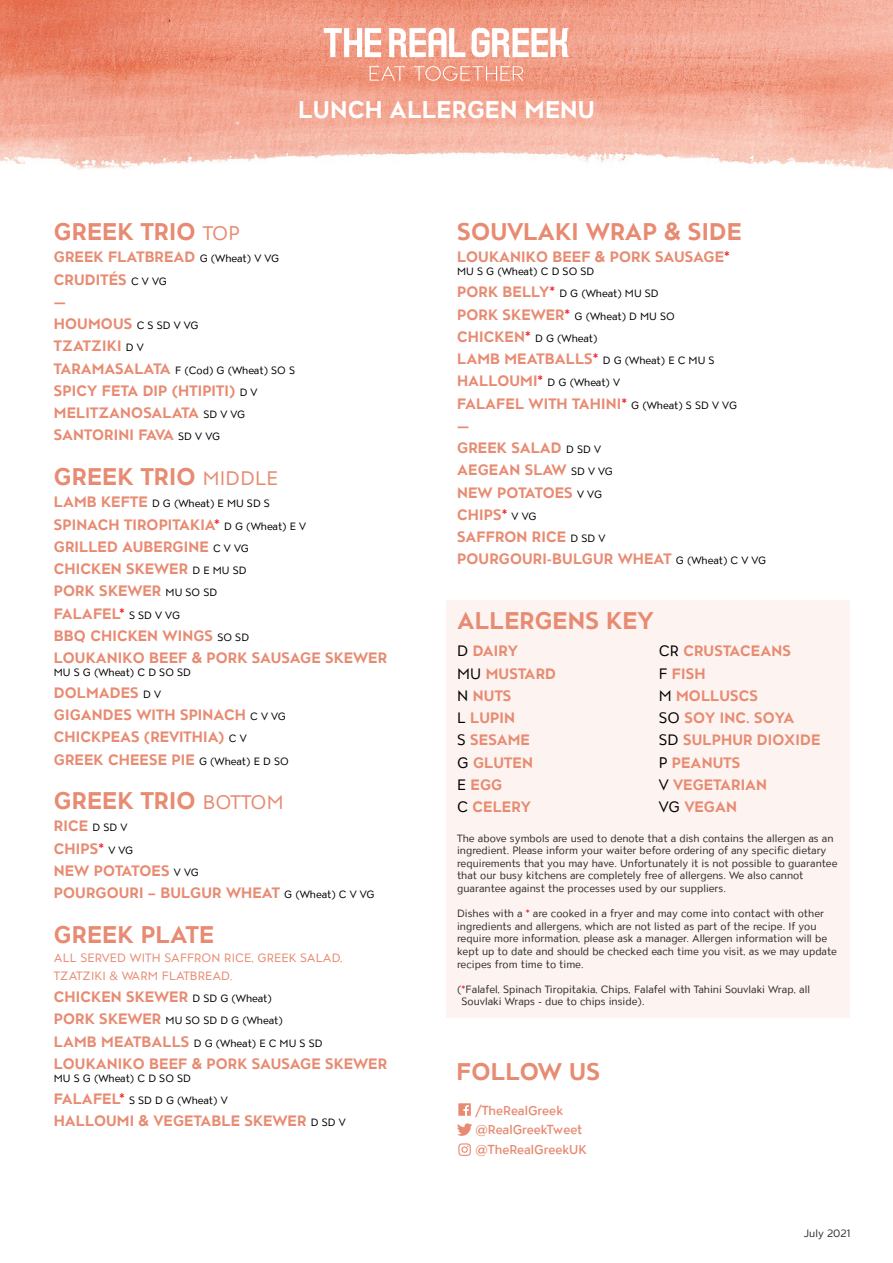
<style>
.page{position:relative;width:893px;height:1263px;background:#fff}
.page>*{position:absolute;margin:0;border:0;box-sizing:border-box;transform-origin:0 0}
.Menu_Sub_Head{font:700 24px "ATC Overlook";letter-spacing:.01em;color:#e78b72}
.Menu_Titles{font:700 24px "ATC Overlook";letter-spacing:.01em;color:#fff}
.Menu_Titles-2{font:700 15px "ATC Overlook";letter-spacing:.01em;color:#e78b72}
.t1{font:500 12.75px "ATC Overlook";color:#e78b72}
.Menu_Titles-3{font:12px/18px "ATC Overlook";letter-spacing:.01em;color:#e78b72}
.Menu_Body{font:10.5px/12.6px "ATC Overlook";color:#312f30}
.Menu_Titles-4{font:10.5px "ATC Overlook";letter-spacing:-.005em;color:#000}
.s1{font-weight:400;font-size:19.5px}
.s2{font-weight:400;font-size:10.5px;color:#000}
.s3{font-weight:700;font-size:15px;color:#e78b72}
.s4{color:#ee1d23}
.s5{font-weight:700;font-size:15px;color:#ee1d23}
.s6{font-weight:400;color:#000}
.s7{font-weight:700;color:#ee1d23}
</style>
<div class="page">
<img style="left:0;top:0;width:893px;height:170px">
<svg style="left:324px;top:28px;width:245px;height:29px"></svg>
<svg style="left:370px;top:66px;width:153px;height:15px;background:#f1a691"></svg>
<div style="left:446px;top:600px;width:404px;height:417px;background:#fdf4f1"></div>
<svg style="left:457px;top:1123px;width:15px;height:13px"></svg>
<svg style="left:458px;top:1103px;width:13px;height:13px"></svg>
<svg style="left:458px;top:1143px;width:13px;height:13px"></svg>
<p class="Menu_Titles" style="left:298px;top:96px;width:298px">LUNCH ALLERGEN MENU</p>
<p class="Menu_Sub_Head" style="left:54px;top:218px;width:187px">GREEK TRIO <span class="s1">TOP</span></p>
<p class="Menu_Titles-2" style="left:54px;top:249px;width:227px">GREEK FLATBREAD <span class="s2">G (Wheat) V VG</span></p>
<p class="Menu_Titles-2" style="left:54px;top:271px;width:114px">CRUDITÉS <span class="s2">C V VG</span></p>
<p class="Menu_Titles-2" style="left:54px;top:293px;width:14px">—</p>
<p class="Menu_Titles-2" style="left:54px;top:315px;width:146px">HOUMOUS <span class="s2">C S SD V VG</span></p>
<p class="Menu_Titles-2" style="left:54px;top:338px;width:91px">TZATZIKI <span class="s2">D V</span></p>
<p class="Menu_Titles-4" style="left:54px;top:364px;width:243px"><span class="s3">TARAMASALATA</span> F (Cod) G (Wheat) SO S</p>
<p class="Menu_Titles-2" style="left:54px;top:382px;width:205px">SPICY FETA DIP (HTIPITI) <span class="s2">D V</span></p>
<p class="Menu_Titles-2" style="left:54px;top:404px;width:193px">MELITZANOSALATA <span class="s2">SD V VG</span></p>
<p class="Menu_Titles-2" style="left:54px;top:427px;width:168px">SANTORINI FAVA <span class="s2">SD V VG</span></p>
<p class="Menu_Sub_Head" style="left:54px;top:463px;width:226px">GREEK TRIO <span class="s1">MIDDLE</span></p>
<p class="Menu_Titles-4" style="left:54px;top:498px;width:218px"><span class="s3">LAMB KEFTE</span> D G (Wheat) E MU SD S</p>
<p class="Menu_Titles-2" style="left:54px;top:516px;width:254px">SPINACH TIROPITAKIA<span class="s4">*</span> <span class="s2">D G (Wheat) E V</span></p>
<p class="Menu_Titles-2" style="left:54px;top:538px;width:196px">GRILLED AUBERGINE <span class="s2">C V VG</span></p>
<p class="Menu_Titles-2" style="left:54px;top:560px;width:194px">CHICKEN SKEWER <span class="s2">D E MU SD</span></p>
<p class="Menu_Titles-2" style="left:54px;top:582px;width:165px">PORK SKEWER <span class="s2">MU SO SD</span></p>
<p class="Menu_Titles-2" style="left:54px;top:605px;width:128px">FALAFEL<span class="s4">*</span> <span class="s2">S SD V VG</span></p>
<p class="Menu_Titles-2" style="left:54px;top:627px;width:197px">BBQ CHICKEN WINGS <span class="s2">SO SD</span></p>
<p class="Menu_Titles-2" style="left:54px;top:649px;width:335px">LOUKANIKO BEEF &amp; PORK SAUSAGE SKEWER</p>
<p class="Menu_Titles-4" style="left:54px;top:666px;width:139px">MU S G (Wheat) C D SO SD</p>
<p class="Menu_Titles-2" style="left:54px;top:684px;width:109px">DOLMADES <span class="s2">D V</span></p>
<p class="Menu_Titles-2" style="left:54px;top:706px;width:233px">GIGANDES WITH SPINACH <span class="s2">C V VG</span></p>
<p class="Menu_Titles-2" style="left:54px;top:729px;width:194px">CHICKPEAS (REVITHIA) <span class="s2">C V</span></p>
<p class="Menu_Titles-2" style="left:54px;top:751px;width:236px">GREEK CHEESE PIE <span class="s2">G (Wheat) E D SO</span></p>
<p class="Menu_Sub_Head" style="left:54px;top:787px;width:231px">GREEK TRIO <span class="s1">BOTTOM</span></p>
<p class="Menu_Titles-2" style="left:54px;top:818px;width:75px">RICE <span class="s2">D SD V</span></p>
<p class="Menu_Titles-2" style="left:54px;top:840px;width:81px">CHIPS<span class="s4">*</span> <span class="s2">V VG</span></p>
<p class="Menu_Titles-2" style="left:54px;top:862px;width:146px">NEW POTATOES <span class="s2">V VG</span></p>
<p class="Menu_Titles-2" style="left:54px;top:884px;width:322px">POURGOURI – BULGUR WHEAT <span class="s2">G (Wheat) C V VG</span></p>
<p class="Menu_Sub_Head" style="left:54px;top:921px;width:162px">GREEK PLATE</p>
<p class="Menu_Titles-3" style="left:54px;top:949px;width:290px">ALL SERVED WITH SAFFRON RICE, GREEK SALAD,<br>TZATZIKI &amp; WARM FLATBREAD.</p>
<p class="Menu_Titles-2" style="left:54px;top:988px;width:220px">CHICKEN SKEWER <span class="s2">D SD G (Wheat)</span></p>
<p class="Menu_Titles-4" style="left:54px;top:1015px;width:230px"><span class="s3">PORK SKEWER</span> MU SO SD D G (Wheat)</p>
<p class="Menu_Titles-4" style="left:54px;top:1037px;width:270px"><span class="s3">LAMB MEATBALLS</span> D G (Wheat) E C MU S SD</p>
<p class="Menu_Titles-2" style="left:54px;top:1055px;width:335px">LOUKANIKO BEEF &amp; PORK SAUSAGE SKEWER</p>
<p class="Menu_Titles-4" style="left:54px;top:1072px;width:139px">MU S G (Wheat) C D SO SD</p>
<p class="Menu_Titles-4" style="left:54px;top:1094px;width:175px"><span class="s3">FALAFEL</span><span class="s5">*</span> S SD D G (Wheat) V</p>
<p class="Menu_Titles-2" style="left:54px;top:1112px;width:293px">HALLOUMI &amp; VEGETABLE SKEWER <span class="s2">D SD V</span></p>
<p class="Menu_Sub_Head" style="left:457px;top:218px;width:286px">SOUVLAKI WRAP &amp; SIDE</p>
<p class="Menu_Titles-2" style="left:457px;top:249px;width:274px">LOUKANIKO BEEF &amp; PORK SAUSAGE<span class="s4">*</span></p>
<p class="Menu_Titles-4" style="left:457px;top:265px;width:139px">MU S G (Wheat) C D SO SD</p>
<p class="Menu_Titles-4" style="left:457px;top:288px;width:203px"><span class="s3">PORK BELLY</span><span class="s5">*</span> D G (Wheat) MU SD</p>
<p class="Menu_Titles-4" style="left:457px;top:310px;width:219px"><span class="s3">PORK SKEWER</span><span class="s5">*</span> G (Wheat) D MU SO</p>
<p class="Menu_Titles-4" style="left:457px;top:332px;width:142px"><span class="s3">CHICKEN</span><span class="s5">*</span> D G (Wheat)</p>
<p class="Menu_Titles-4" style="left:457px;top:354px;width:259px"><span class="s3">LAMB MEATBALLS</span><span class="s5">*</span> D G (Wheat) E C MU S</p>
<p class="Menu_Titles-4" style="left:457px;top:377px;width:164px"><span class="s3">HALLOUMI</span><span class="s5">*</span> D G (Wheat) V</p>
<p class="Menu_Titles-2" style="left:457px;top:395px;width:281px">FALAFEL WITH TAHINI<span class="s4">*</span> <span class="s2">G (Wheat) S SD V VG</span></p>
<p class="Menu_Titles-2" style="left:457px;top:417px;width:14px">—</p>
<p class="Menu_Titles-2" style="left:457px;top:439px;width:145px">GREEK SALAD <span class="s2">D SD V</span></p>
<p class="Menu_Titles-2" style="left:457px;top:462px;width:157px">AEGEAN SLAW <span class="s2">SD V VG</span></p>
<p class="Menu_Titles-2" style="left:457px;top:484px;width:146px">NEW POTATOES <span class="s2">V VG</span></p>
<p class="Menu_Titles-2" style="left:457px;top:506px;width:81px">CHIPS<span class="s4">*</span> <span class="s2">V VG</span></p>
<p class="Menu_Titles-2" style="left:457px;top:528px;width:150px">SAFFRON RICE <span class="s2">D SD V</span></p>
<p class="Menu_Titles-2" style="left:457px;top:551px;width:311px">POURGOURI-BULGUR WHEAT <span class="s2">G (Wheat) C V VG</span></p>
<p class="Menu_Sub_Head" style="left:457px;top:607px;width:198px">ALLERGENS KEY</p>
<p class="Menu_Titles-2" style="left:659px;top:643px;width:134px"><span class="s6">CR</span> CRUSTACEANS</p>
<p class="Menu_Titles-2" style="left:659px;top:665px;width:48px"><span class="s6">F</span> FISH</p>
<p class="Menu_Titles-2" style="left:659px;top:687px;width:101px"><span class="s6">M</span> MOLLUSCS</p>
<p class="Menu_Titles-2" style="left:659px;top:709px;width:137px"><span class="s6">SO</span> SOY INC. SOYA</p>
<p class="Menu_Titles-2" style="left:659px;top:732px;width:163px"><span class="s6">SD</span> SULPHUR DIOXIDE</p>
<p class="Menu_Titles-2" style="left:659px;top:754px;width:83px"><span class="s6">P</span> PEANUTS</p>
<p class="Menu_Titles-2" style="left:659px;top:776px;width:110px"><span class="s6">V</span> VEGETARIAN</p>
<p class="Menu_Titles-2" style="left:659px;top:798px;width:80px"><span class="s6">VG</span> VEGAN</p>
<p class="Menu_Titles-2" style="left:457px;top:643px;width:62px"><span class="s6">D</span> DAIRY</p>
<p class="Menu_Titles-2" style="left:457px;top:665px;width:100px"><span class="s6">MU</span> MUSTARD</p>
<p class="Menu_Titles-2" style="left:457px;top:687px;width:56px"><span class="s6">N</span> NUTS</p>
<p class="Menu_Titles-2" style="left:457px;top:709px;width:59px"><span class="s6">L</span> LUPIN</p>
<p class="Menu_Titles-2" style="left:457px;top:732px;width:74px"><span class="s6">S</span> SESAME</p>
<p class="Menu_Titles-2" style="left:457px;top:754px;width:77px"><span class="s6">G</span> GLUTEN</p>
<p class="Menu_Titles-2" style="left:457px;top:776px;width:47px"><span class="s6">E</span> EGG</p>
<p class="Menu_Titles-2" style="left:457px;top:798px;width:75px"><span class="s6">C</span> CELERY</p>
<p class="Menu_Body" style="left:457px;top:832px;width:382px">The above symbols are used to denote that a dish contains the allergen as an ingredient. Please inform your waiter before ordering of any specific dietary requirements that you may have. Unfortunately it is not possible to guarantee that our busy kitchens are completely free of allergens. We also cannot guarantee against the processes used by our suppliers.</p>
<p class="Menu_Body" style="left:457px;top:908px;width:381px">Dishes with a <span class="s7">*</span> are cooked in a fryer and may come into contact with other ingredients and allergens, which are not listed as part of the recipe. If you require more information, please ask a manager. Allergen information will be kept up to date and should be checked each time you visit, as we may update recipes from time to time.</p>
<p class="Menu_Body" style="left:462px;top:983px;width:350px;text-indent:-4px">(<span class="s7">*</span>Falafel, Spinach Tiropitakia, Chips, Falafel with Tahini Souvlaki Wrap, all<br>Souvlaki Wraps - due to chips inside).</p>
<p class="Menu_Sub_Head" style="left:457px;top:1057px;width:145px">FOLLOW US</p>
<p class="t1" style="left:475px;top:1103px;width:89px">/TheRealGreek</p>
<p class="t1" style="left:475px;top:1123px;width:108px">@RealGreekTweet</p>
<p class="t1" style="left:475px;top:1143px;width:113px">@TheRealGreekUK</p>
<p class="Menu_Body" style="left:804px;top:1228px;width:48px">July 2021</p>
</div>
